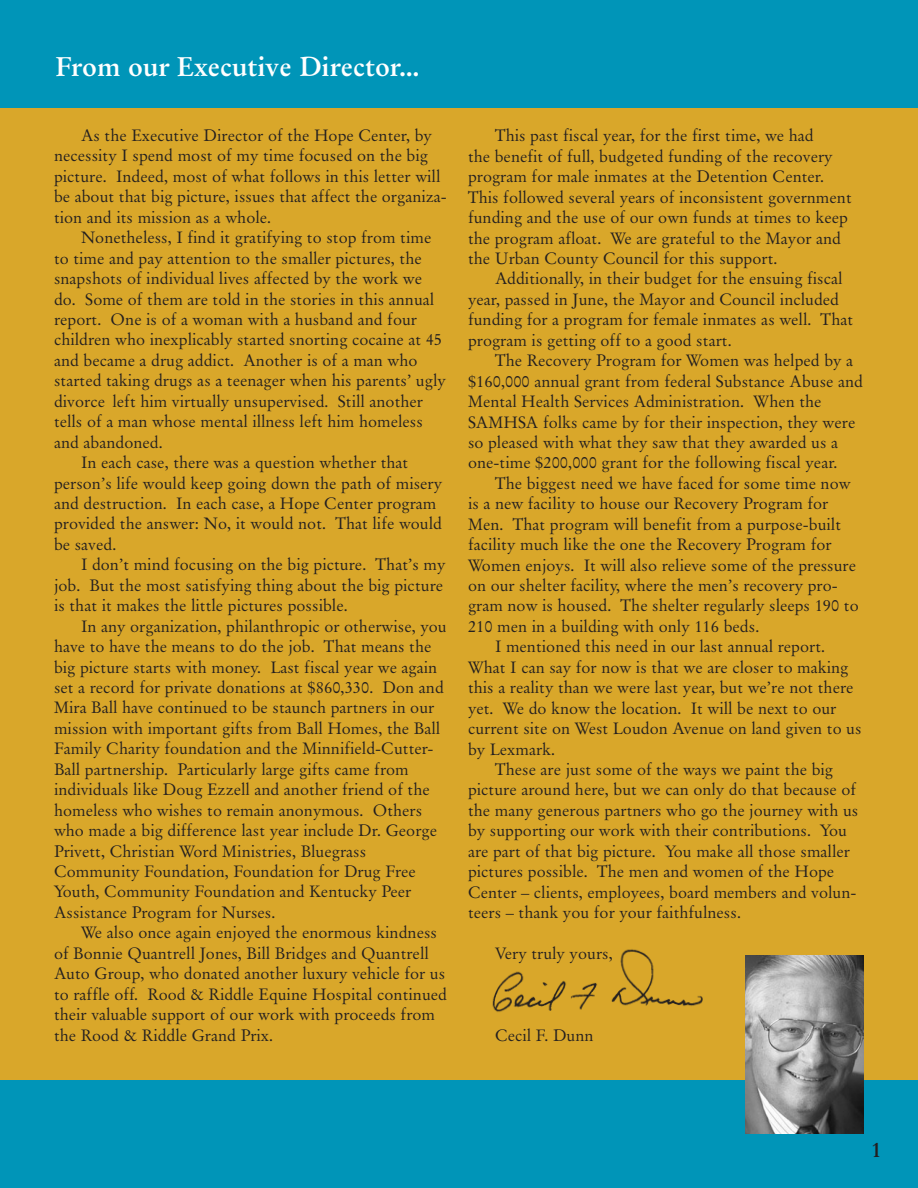
<style>
.page{position:relative;width:918px;height:1188px;background:#fff}
.page>*{position:absolute;margin:0;border:0;box-sizing:border-box;transform-origin:0 0}
.t1{font:700 27px "Original Garamond BT";color:#fff}
.t2{font:700 21px "Original Garamond BT";color:#231f20}
.t3{font:16.5px/20.4px "Original Garamond BT";color:#231f20}
</style>
<div class="page">
<div style="left:0;top:108px;width:918px;height:972px;background:#d9a72a"></div>
<div style="left:0;top:1080px;width:918px;height:108px;background:#0095b8"></div>
<img style="left:746px;top:956px;width:118px;height:178px">
<div style="left:0;top:0;width:918px;height:108px;background:#0095b8"></div>
<img style="left:492px;top:949px;width:211px;height:63px">
<h1 class="t1" style="left:56px;top:57px;width:366px">From our Executive Director...</h1>
<p class="t3" style="left:54px;top:127px;width:394px;text-indent:27px">As the Executive Director of the Hope Center, by necessity I spend most of my time focused on the big picture. Indeed, most of what follows in this letter will be about that big picture, issues that affect the organiza&shy;tion and its mission as a whole.</p>
<p class="t3" style="left:81px;top:229px;width:352px">Nonetheless, I find it gratifying to stop from time</p>
<p class="t3" style="left:54px;top:250px;width:369px">to time and pay attention to the smaller pictures, the</p>
<p class="t3" style="left:54px;top:270px;width:370px">snapshots of individual lives affected by the work we</p>
<p class="t3" style="left:54px;top:290px;width:382px">do. Some of them are told in the stories in this annual</p>
<p class="t3" style="left:54px;top:311px;width:365px">report. One is of a woman with a husband and four</p>
<p class="t3" style="left:54px;top:331px;width:390px">children who inexplicably started snorting cocaine at 45</p>
<p class="t3" style="left:54px;top:352px;width:365px">and became a drug addict. Another is of a man who</p>
<p class="t3" style="left:54px;top:372px;width:393px">started taking drugs as a teenager when his parents’ ugly</p>
<p class="t3" style="left:54px;top:393px;width:371px">divorce left him virtually unsupervised. Still another</p>
<p class="t3" style="left:54px;top:413px;width:370px">tells of a man whose mental illness left him homeless</p>
<p class="t3" style="left:54px;top:434px;width:110px">and abandoned.</p>
<p class="t3" style="left:81px;top:454px;width:329px">In each case, there was a question whether that</p>
<p class="t3" style="left:54px;top:474px;width:390px">person’s life would keep going down the path of misery</p>
<p class="t3" style="left:54px;top:495px;width:384px">and destruction. In each case, a Hope Center program</p>
<p class="t3" style="left:54px;top:515px;width:390px">provided the answer: No, it would not. That life would</p>
<p class="t3" style="left:54px;top:536px;width:64px">be saved.</p>
<p class="t3" style="left:81px;top:556px;width:366px">I don’t mind focusing on the big picture. That’s my</p>
<p class="t3" style="left:54px;top:577px;width:391px">job. But the most satisfying thing about the big picture</p>
<p class="t3" style="left:54px;top:597px;width:295px">is that it makes the little pictures possible.</p>
<p class="t3" style="left:81px;top:618px;width:367px">In any organization, philanthropic or otherwise, you</p>
<p class="t3" style="left:54px;top:638px;width:379px">have to have the means to do the job. That means the</p>
<p class="t3" style="left:54px;top:658px;width:385px">big picture starts with money. Last fiscal year we again</p>
<p class="t3" style="left:54px;top:679px;width:391px">set a record for private donations at $860,330. Don and</p>
<p class="t3" style="left:54px;top:699px;width:382px">Mira Ball have continued to be staunch partners in our</p>
<p class="t3" style="left:54px;top:720px;width:388px">mission with important gifts from Ball Homes, the Ball</p>
<p class="t3" style="left:54px;top:740px;width:381px">Family Charity foundation and the Minnifield-Cutter-</p>
<p class="t3" style="left:54px;top:761px;width:356px">Ball partnership. Particularly large gifts came from</p>
<p class="t3" style="left:54px;top:781px;width:377px">individuals like Doug Ezzell and another friend of the</p>
<p class="t3" style="left:54px;top:802px;width:370px">homeless who wishes to remain anonymous. Others</p>
<p class="t3" style="left:54px;top:822px;width:385px">who made a big difference last year include Dr. George</p>
<p class="t3" style="left:54px;top:842px;width:314px">Privett, Christian Word Ministries, Bluegrass</p>
<p class="t3" style="left:54px;top:863px;width:363px">Community Foundation, Foundation for Drug Free</p>
<p class="t3" style="left:54px;top:883px;width:359px">Youth, Community Foundation and Kentucky Peer</p>
<p class="t3" style="left:54px;top:904px;width:223px">Assistance Program for Nurses.</p>
<p class="t3" style="left:81px;top:924px;width:358px">We also once again enjoyed the enormous kindness</p>
<p class="t3" style="left:54px;top:945px;width:376px">of Bonnie Quantrell Jones, Bill Bridges and Quantrell</p>
<p class="t3" style="left:54px;top:965px;width:393px">Auto Group, who donated another luxury vehicle for us</p>
<p class="t3" style="left:54px;top:986px;width:395px">to raffle off. Rood &amp; Riddle Equine Hospital continued</p>
<p class="t3" style="left:54px;top:1006px;width:383px">their valuable support of our work with proceeds from</p>
<p class="t3" style="left:54px;top:1026px;width:221px">the Rood &amp; Riddle Grand Prix.</p>
<p class="t3" style="left:468px;top:127px;width:385px;text-indent:27px">This past fiscal year, for the first time, we had<br>the benefit of full, budgeted funding of the recovery program for male inmates at the Detention Center.<br>This followed several years of inconsistent government funding and the use of our own funds at times to keep the program afloat. We are grateful to the Mayor and the Urban County Council for this support.</p>
<p class="t3" style="left:468px;top:270px;width:387px;text-indent:27px">Additionally, in their budget for the ensuing fiscal year, passed in June, the Mayor and Council included funding for a program for female inmates as well. That program is getting off to a good start.</p>
<p class="t3" style="left:468px;top:352px;width:397px;text-indent:27px">The Recovery Program for Women was helped by a $160,000 annual grant from federal Substance Abuse and Mental Health Services Administration. When the SAMHSA folks came by for their inspection, they were so pleased with what they saw that they awarded us a one-time $200,000 grant for the following fiscal year.</p>
<p class="t3" style="left:495px;top:475px;width:357px">The biggest need we have faced for some time now</p>
<p class="t3" style="left:468px;top:495px;width:362px">is a new facility to house our Recovery Program for</p>
<p class="t3" style="left:468px;top:516px;width:375px">Men. That program will benefit from a purpose-built</p>
<p class="t3" style="left:468px;top:536px;width:365px">facility much like the one the Recovery Program for</p>
<p class="t3" style="left:468px;top:556px;width:390px">Women enjoys. It will also relieve some of the pressure</p>
<p class="t3" style="left:468px;top:577px;width:371px">on our shelter facility, where the men’s recovery pro-</p>
<p class="t3" style="left:468px;top:597px;width:392px">gram now is housed. The shelter regularly sleeps 190 to</p>
<p class="t3" style="left:468px;top:618px;width:293px">210 men in a building with only 116 beds.</p>
<p class="t3" style="left:495px;top:638px;width:332px">I mentioned this need in our last annual report.</p>
<p class="t3" style="left:468px;top:659px;width:382px">What I can say for now is that we are closer to making</p>
<p class="t3" style="left:468px;top:679px;width:387px">this a reality than we were last year, but we’re not there</p>
<p class="t3" style="left:468px;top:700px;width:370px">yet. We do know the location. It will be next to our</p>
<p class="t3" style="left:468px;top:720px;width:395px">current site on West Loudon Avenue on land given to us</p>
<p class="t3" style="left:468px;top:740px;width:89px">by Lexmark.</p>
<p class="t3" style="left:495px;top:761px;width:340px">These are just some of the ways we paint the big</p>
<p class="t3" style="left:468px;top:781px;width:390px">picture around here, but we can only do that because of</p>
<p class="t3" style="left:468px;top:802px;width:392px">the many generous partners who go the journey with us</p>
<p class="t3" style="left:468px;top:822px;width:381px">by supporting our work with their contributions. You</p>
<p class="t3" style="left:468px;top:843px;width:383px">are part of that big picture. You make all those smaller</p>
<p class="t3" style="left:468px;top:863px;width:368px">pictures possible. The men and women of the Hope</p>
<p class="t3" style="left:468px;top:884px;width:390px">Center – clients, employees, board members and volun-</p>
<p class="t3" style="left:468px;top:904px;width:275px">teers – thank you for your faithfulness.</p>
<p class="t3" style="left:495px;top:945px;width:119px">Very truly yours,</p>
<p class="t3" style="left:495px;top:1027px;width:100px">Cecil F. Dunn</p>
<p class="t2" style="left:871px;top:1142px;width:12px">1</p>
</div>
